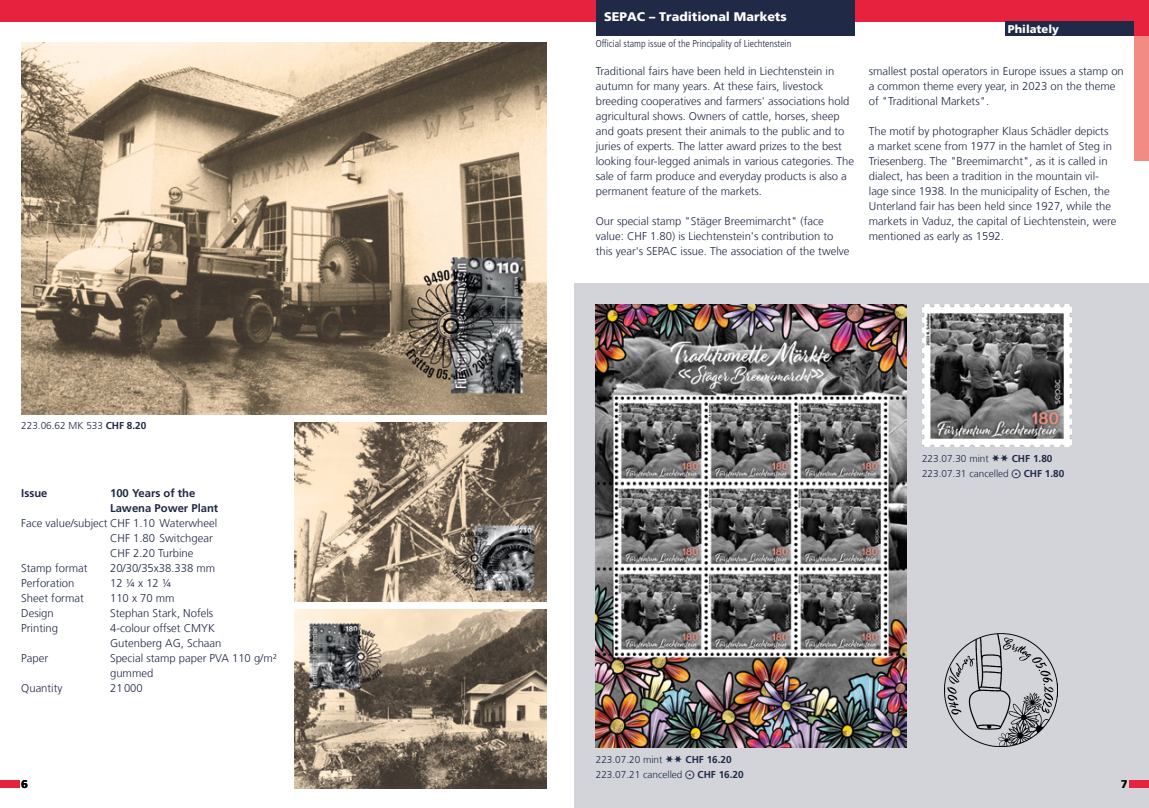
<style>
.page{position:relative;width:1149px;height:808px;background:#fff}
.page>*{position:absolute;margin:0;border:0;box-sizing:border-box;transform-origin:0 0}
.Titel{font:900 12.5px "Frutiger LT";color:#fff}
.Grundtext{font:300 11.25px/15px "Frutiger";color:#202945}
.t1{font:700 11.25px/15px "Frutiger";color:#202945}
.t2{font:900 11.25px "Frutiger LT";color:#fff}
.Inhalt_Titelseite{font:900 11.25px "Frutiger LT";color:#000}
.Grundtext-2{font:300 10px "Frutiger";color:#202945}
.t3{font:300 condensed 10px "Frutiger LT";color:#202945}
.s1{font-weight:700}
.s2{font-family:"Michel";font-weight:400}
</style>
<div class="page">
<div style="left:574px;top:283px;width:574px;height:525px;background:#d2d4da"></div>
<div style="left:0;top:0;width:1148px;height:21px;background:#e6223f"></div>
<div style="left:0;top:780px;width:19px;height:8px;background:#e6223f"></div>
<div style="left:1005px;top:21px;width:129px;height:14px;background:#202945"></div>
<div style="left:1134px;top:34px;width:14px;height:127px;background:#f18b83"></div>
<div style="left:1134px;top:21px;width:14px;height:14px;background:#e6223f"></div>
<div style="left:1129px;top:780px;width:19px;height:8px;background:#e6223f"></div>
<img style="left:21px;top:43px;width:525px;height:372px">
<img style="left:294px;top:610px;width:252px;height:178px">
<img style="left:294px;top:423px;width:252px;height:178px">
<div style="left:595px;top:0;width:259px;height:35px;background:#202945"></div>
<img style="left:595px;top:305px;width:311px;height:442px">
<img style="left:922px;top:305px;width:148px;height:142px">
<img style="left:944px;top:633px;width:113px;height:114px">
<p class="Grundtext-2" style="left:21px;top:420px;width:127px">223.06.62 MK 533 <span class="s1">CHF 8.20</span></p>
<p class="t1" style="left:21px;top:486px;width:28px">Issue</p>
<p class="t1" style="left:110px;top:486px;width:110px">100 Years of the<br>Lawena Power Plant</p>
<p class="Grundtext" style="left:21px;top:516px;width:197px">Face value/subject CHF 1.10 Waterwheel</p>
<p class="Grundtext" style="left:110px;top:531px;width:104px">CHF 1.80 Switchgear</p>
<p class="Grundtext" style="left:110px;top:546px;width:85px">CHF 2.20 Turbine</p>
<p class="Grundtext" style="left:21px;top:561px;width:68px">Stamp format</p>
<p class="Grundtext" style="left:110px;top:561px;width:107px">20/30/35x38.338 mm</p>
<p class="Grundtext" style="left:21px;top:576px;width:55px">Perforation</p>
<p class="Grundtext" style="left:110px;top:576px;width:63px">12 ¼ x 12 ¼</p>
<p class="Grundtext" style="left:21px;top:591px;width:64px">Sheet format</p>
<p class="Grundtext" style="left:110px;top:591px;width:66px">110 x 70 mm</p>
<p class="Grundtext" style="left:21px;top:606px;width:34px">Design</p>
<p class="Grundtext" style="left:110px;top:606px;width:105px">Stephan Stark, Nofels</p>
<p class="Grundtext" style="left:21px;top:621px;width:38px">Printing</p>
<p class="Grundtext" style="left:110px;top:621px;width:106px">4-colour offset CMYK</p>
<p class="Grundtext" style="left:110px;top:636px;width:113px">Gutenberg AG, Schaan</p>
<p class="Grundtext" style="left:21px;top:651px;width:28px">Paper</p>
<p class="Grundtext" style="left:110px;top:651px;width:168px">Special stamp paper PVA 110 g/m²</p>
<p class="Grundtext" style="left:110px;top:666px;width:45px">gummed</p>
<p class="Grundtext" style="left:21px;top:681px;width:43px">Quantity</p>
<p class="Grundtext" style="left:110px;top:681px;width:34px">21000</p>
<p class="Inhalt_Titelseite" style="left:21px;top:778px;width:8px">6</p>
<p class="Titel" style="left:604px;top:9px;width:184px">SEPAC – Traditional Markets</p>
<p class="t3" style="left:595px;top:38px;width:197px">Official stamp issue of the Principality of Liechtenstein</p>
<p class="Grundtext" style="left:595px;top:64px;width:260px">Traditional fairs have been held in Liechtenstein in autumn for many years. At these fairs, livestock breeding cooperatives and farmers' associations hold agricultural shows. Owners of cattle, horses, sheep and goats present their animals to the public and to juries of experts. The latter award prizes to the best looking four-legged animals in various categories. The sale of farm produce and everyday products is also a permanent feature of the markets.</p>
<p class="Grundtext" style="left:595px;top:214px;width:255px">Our special stamp "Stäger Breemimarcht" (face value: CHF 1.80) is Liechtenstein's contribution to this year's SEPAC issue. The association of the twelve</p>
<p class="t2" style="left:1007px;top:22px;width:53px">Philately</p>
<p class="Grundtext" style="left:868px;top:64px;width:256px">smallest postal operators in Europe issues a stamp on a common theme every year, in 2023 on the theme of "Traditional Markets".</p>
<p class="Grundtext" style="left:868px;top:124px;width:249px">The motif by photographer Klaus Schädler depicts a market scene from 1977 in the hamlet of Steg in Triesenberg. The "Breemimarcht", as it is called in dialect, has been a tradition in the mountain vil&shy;lage since 1938. In the municipality of Eschen, the Unterland fair has been held since 1927, while the markets in Vaduz, the capital of Liechtenstein, were mentioned as early as 1592.</p>
<p class="Grundtext-2" style="left:921px;top:453px;width:132px">223.07.30 mint <span class="s2">;</span> <span class="s1">CHF 1.80</span></p>
<p class="Grundtext-2" style="left:921px;top:468px;width:144px">223.07.31 cancelled <span class="s2">H</span> <span class="s1">CHF 1.80</span></p>
<p class="Grundtext-2" style="left:595px;top:754px;width:137px">223.07.20 mint <span class="s2">;</span> <span class="s1">CHF 16.20</span></p>
<p class="Grundtext-2" style="left:595px;top:769px;width:149px">223.07.21 cancelled <span class="s2">H</span> <span class="s1">CHF 16.20</span></p>
<p class="Inhalt_Titelseite" style="left:1120px;top:778px;width:8px">7</p>
</div>
